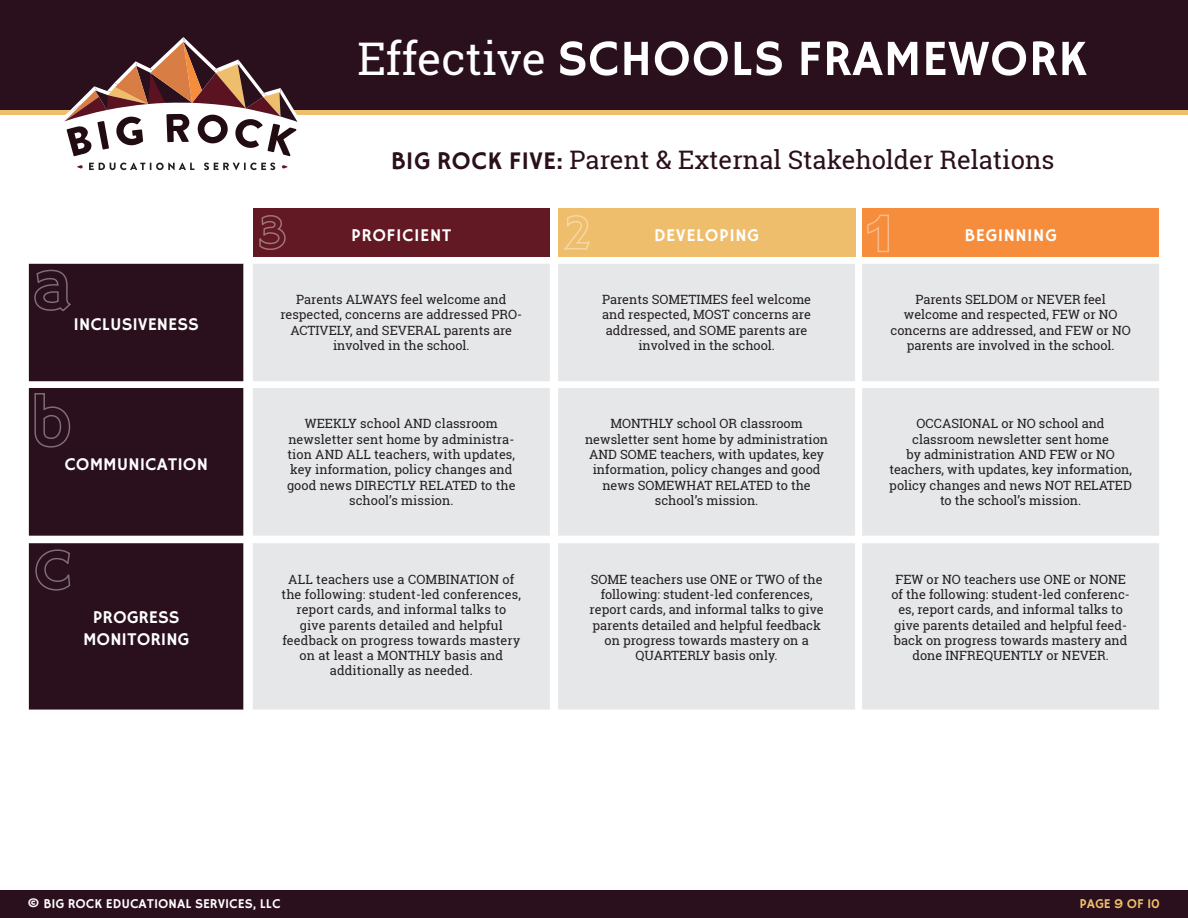
<style>
.page{position:relative;width:1188px;height:918px;background:#fff}
.page>*{position:absolute;margin:0;border:0;box-sizing:border-box;transform-origin:0 0}
.t1{font:51px "Hammersmith One";color:#fff}
.t2{font:25.5px "Roboto Slab";color:#2a0f1c}
.t3{font:18px/21.6px "Hammersmith One";color:#fff;text-align:center}
.t4{font:18px "Hammersmith One";letter-spacing:.03em;color:#fff}
.t5{font:13.5px "Hammersmith One";color:#fff}
.t6{font:13.5px "Hammersmith One";color:#efbe6d}
.t7{font:12.75px/15.3px "Roboto Slab";color:#231f20;text-align:center}
.s1{font-family:"Roboto Slab";font-size:45px}
.s2{font-family:"Hammersmith One"}
</style>
<div class="page">
<div style="left:0;top:890px;width:1187px;height:28px;background:#2a0f1c"></div>
<div style="left:0;top:0;width:1188px;height:110px;background:#2a0f1c"></div>
<div style="left:0;top:110px;width:1188px;height:5px;background:#efbe6d"></div>
<svg style="left:64px;top:37px;width:234px;height:133px"></svg>
<div style="left:253px;top:208px;width:297px;height:49px;background:#621924"></div>
<div style="left:558px;top:208px;width:297px;height:49px;background:#efbe6d"></div>
<div style="left:862px;top:208px;width:297px;height:49px;background:#f68d3c"></div>
<div style="left:29px;top:264px;width:215px;height:446px;background:#2a0f1c"></div>
<div style="left:253px;top:264px;width:906px;height:446px;background:#e6e7e9"></div>
<svg style="left:33px;top:269px;width:40px;height:43px;background:#39202c"></svg>
<svg style="left:259px;top:215px;width:27px;height:35px"></svg>
<svg style="left:564px;top:215px;width:26px;height:35px"></svg>
<svg style="left:867px;top:214px;width:22px;height:39px"></svg>
<svg style="left:34px;top:392px;width:37px;height:56px;background:#371d2a"></svg>
<svg style="left:35px;top:549px;width:36px;height:42px;background:#381f2b"></svg>
<h1 class="t1" style="left:357px;top:31px;width:732px"><span class="s1">Effective</span> SCHOOLS FRAMEWORK</h1>
<h2 class="t2" style="left:391px;top:142px;width:665px"><span class="s2">BIG ROCK FIVE:</span> Parent &amp; External Stakeholder Relations</h2>
<h3 class="t3" style="left:74px;top:315px;width:127px">INCLUSIVENESS</h3>
<h3 class="t3" style="left:65px;top:454px;width:145px">COMMUNICATION</h3>
<h3 class="t3" style="left:83px;top:608px;width:108px">PROGRESS<br>MONITORING</h3>
<h3 class="t4" style="left:351px;top:225px;width:102px">PROFICIENT</h3>
<h3 class="t4" style="left:654px;top:225px;width:106px">DEVELOPING</h3>
<h3 class="t4" style="left:964px;top:225px;width:94px">BEGINNING</h3>
<p class="t7" style="left:280px;top:292px;width:243px">Parents ALWAYS feel welcome and respected, concerns are addressed PRO-<br>ACTIVELY, and SEVERAL parents are involved in the school.</p>
<p class="t7" style="left:602px;top:292px;width:211px">Parents SOMETIMES feel welcome and respected, MOST concerns are addressed, and SOME parents are involved in the school.</p>
<p class="t7" style="left:891px;top:292px;width:242px">Parents SELDOM or NEVER feel welcome and respected, FEW or NO concerns are addressed, and FEW or NO parents are involved in the school.</p>
<p class="t7" style="left:287px;top:416px;width:230px">WEEKLY school AND classroom newsletter sent home by administra&shy;tion AND ALL teachers, with updates, key information, policy changes and good news DIRECTLY RELATED to the school’s mission.</p>
<p class="t7" style="left:585px;top:416px;width:245px">MONTHLY school OR classroom newsletter sent home by administration<br>AND SOME teachers, with updates, key information, policy changes and good news SOMEWHAT RELATED to the school’s mission.</p>
<p class="t7" style="left:889px;top:416px;width:244px">OCCASIONAL or NO school and classroom newsletter sent home<br>by administration AND FEW or NO teachers, with updates, key information, policy changes and news NOT RELATED to the school’s mission.</p>
<p class="t7" style="left:282px;top:571px;width:241px">ALL teachers use a COMBINATION of the following: student-led conferences, report cards, and informal talks to<br>give parents detailed and helpful feedback on progress towards mastery on at least a MONTHLY basis and additionally as needed.</p>
<p class="t7" style="left:590px;top:571px;width:235px">SOME teachers use ONE or TWO of the following: student-led conferences, report cards, and informal talks to give parents detailed and helpful feedback on progress towards mastery on a QUARTERLY basis only.</p>
<p class="t7" style="left:891px;top:571px;width:240px">FEW or NO teachers use ONE or NONE of the following: student-led conferenc&shy;es, report cards, and informal talks to give parents detailed and helpful feed&shy;back on progress towards mastery and done INFREQUENTLY or NEVER.</p>
<p class="t5" style="left:27px;top:897px;width:255px">© BIG ROCK EDUCATIONAL SERVICES, LLC</p>
<p class="t6" style="left:1079px;top:897px;width:82px">PAGE 9 OF 10</p>
</div>
